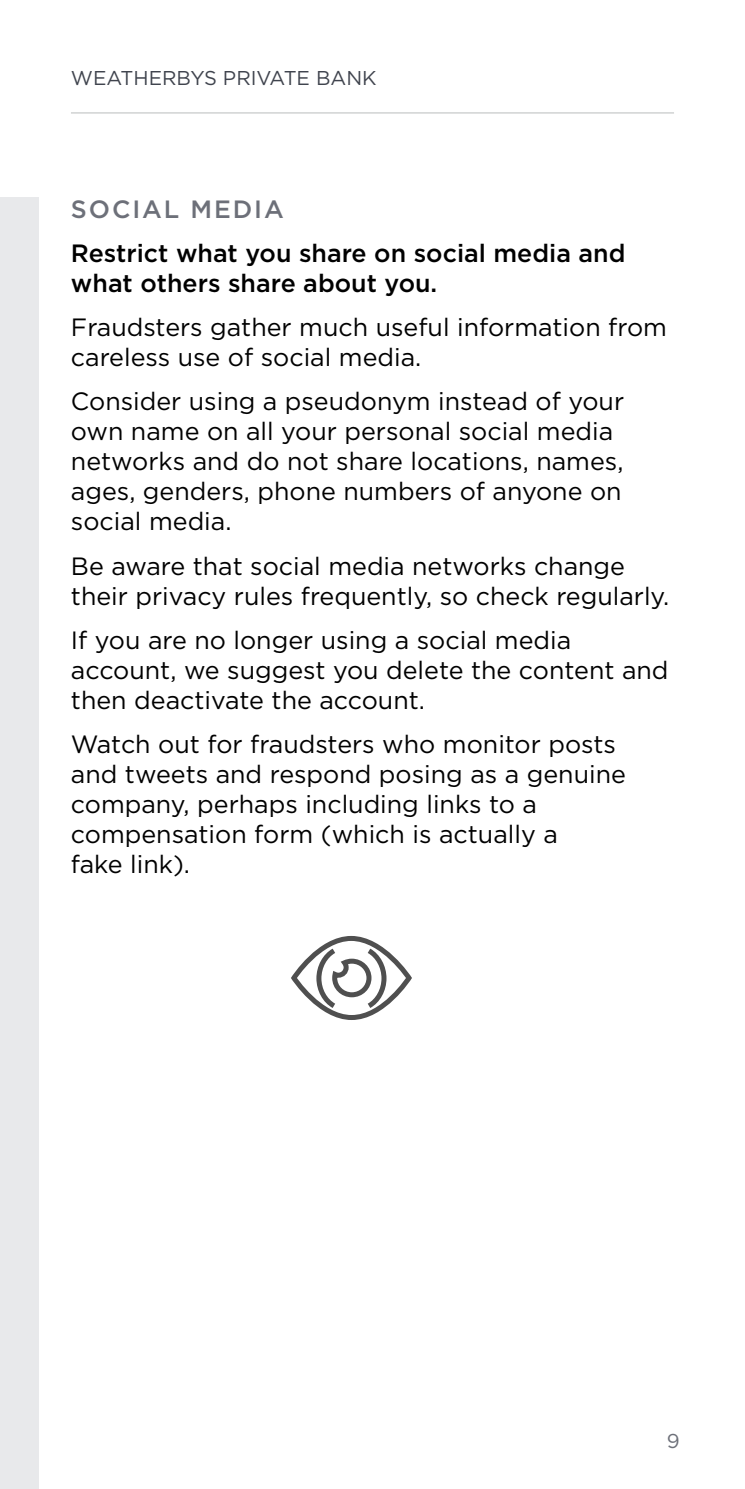
<style>
.page{position:relative;width:745px;height:1489px;background:#fff}
.page>*{position:absolute;margin:0;border:0;box-sizing:border-box;transform-origin:0 0}
.Body_Copy{font:25px/30px "Gotham";color:#000}
.Body_Copy-2{font:500 25px/30px "Gotham";color:#000}
.CORRECT_SUBHEADER{font:500 25px "Gotham";letter-spacing:.075em;color:#6d7079}
.t1{font:20px "Gotham";color:#40444e}
.CORRECT_SUBHEADER-2{font:20px "Gotham";color:#6d7079}
</style>
<div class="page">
<hr style="left:71px;top:112px;width:602px;height:1px;background:#c7caca">
<div style="left:0;top:198px;width:39px;height:1290px;background:#e8e9eb"></div>
<svg style="left:291px;top:936px;width:121px;height:84px"></svg>
<p class="t1" style="left:71px;top:65px;width:307px">WEATHERBYS PRIVATE BANK</p>
<p class="CORRECT_SUBHEADER" style="left:71px;top:192px;width:214px">SOCIAL MEDIA</p>
<p class="Body_Copy-2" style="left:71px;top:238px;width:555px">Restrict what you share on social media and what others share about you.</p>
<p class="Body_Copy" style="left:71px;top:311px;width:597px">Fraudsters gather much useful information from careless use of social media.</p>
<p class="Body_Copy" style="left:71px;top:386px;width:554px">Consider using a pseudonym instead of your own name on all your personal social media networks and do not share locations, names, ages, genders, phone numbers of anyone on social media.</p>
<p class="Body_Copy" style="left:71px;top:550px;width:599px">Be aware that social media networks change their privacy rules frequently, so check regularly.</p>
<p class="Body_Copy" style="left:71px;top:624px;width:598px">If you are no longer using a social media account, we suggest you delete the content and then deactivate the account.</p>
<p class="Body_Copy" style="left:71px;top:728px;width:556px">Watch out for fraudsters who monitor posts and tweets and respond posing as a genuine company, perhaps including links to a compensation form (which is actually a<br>fake link).</p>
<p class="CORRECT_SUBHEADER-2" style="left:666px;top:1428px;width:14px">9</p>
</div>
